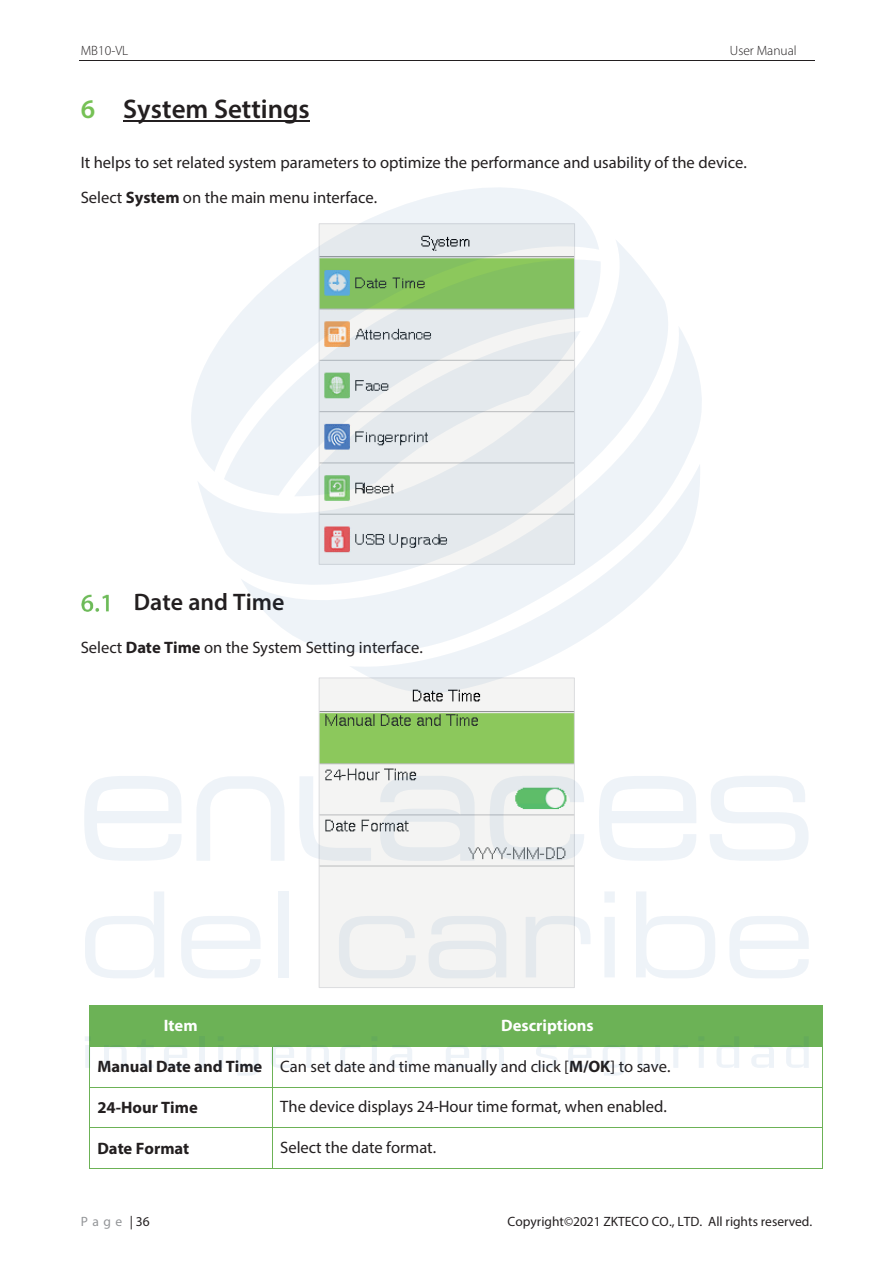
<style>
.page{position:relative;width:893px;height:1263px;background:#fff}
.page>*{position:absolute;margin:0;border:0;box-sizing:border-box;transform-origin:0 0}
.t1{font:600 27px "Myriad Pro";color:#231f20}
.t2{font:600 24px "Myriad Pro";color:#231f20}
.t3{font:16.5px/34.5px "Myriad Pro";color:#231f20}
.t4{font:700 16.5px "Myriad Pro";color:#231f20}
.t5{font:700 16.5px "Myriad Pro";color:#fff}
.t6{font:13.5px "Myriad Pro";letter-spacing:.005em;color:#231f20}
.t7{font:300 13.5px "Myriad Pro";color:#231f20}
.t8{font:13.5px "Myriad Pro";letter-spacing:.33em;color:#939598}
.s1{color:#76c155}
.s2{font-weight:700}
.s3{color:#231f20}
</style>
<div class="page">
<hr style="left:79px;top:60px;width:735px;height:1px;background:#231f20">
<hr style="left:123px;top:120px;width:187px;height:1px;background:#231f20">
<img style="left:81px;top:594px;width:27px;height:17px">
<div style="left:90px;top:1006px;width:7px;height:40px;background:#6cb256"></div>
<div style="left:264px;top:1006px;width:8px;height:40px;background:#6cb256"></div>
<div style="left:97px;top:1006px;width:167px;height:40px;background:#6cb256"></div>
<div style="left:273px;top:1006px;width:7px;height:40px;background:#6cb256"></div>
<div style="left:815px;top:1006px;width:7px;height:40px;background:#6cb256"></div>
<div style="left:280px;top:1006px;width:535px;height:40px;background:#6cb256"></div>
<hr style="left:90px;top:1005px;width:182px;height:1px;background:#6cb256">
<hr style="left:273px;top:1005px;width:550px;height:1px;background:#6cb256">
<hr style="left:89px;top:1006px;width:1px;height:40px;background:#6cb256">
<hr style="left:272px;top:1006px;width:1px;height:40px;background:#6cb256">
<hr style="left:823px;top:1006px;width:1px;height:40px;background:#6cb256">
<hr style="left:90px;top:1046px;width:182px;height:1px;background:#6cb256">
<hr style="left:273px;top:1046px;width:550px;height:1px;background:#6cb256">
<hr style="left:89px;top:1047px;width:1px;height:40px;background:#6cb256">
<hr style="left:272px;top:1047px;width:1px;height:40px;background:#6cb256">
<hr style="left:823px;top:1047px;width:1px;height:40px;background:#6cb256">
<hr style="left:90px;top:1087px;width:182px;height:1px;background:#6cb256">
<hr style="left:273px;top:1087px;width:550px;height:1px;background:#6cb256">
<hr style="left:89px;top:1087px;width:1px;height:41px;background:#6cb256">
<hr style="left:272px;top:1087px;width:1px;height:41px;background:#6cb256">
<hr style="left:823px;top:1087px;width:1px;height:41px;background:#6cb256">
<hr style="left:90px;top:1128px;width:182px;height:1px;background:#6cb256">
<hr style="left:273px;top:1128px;width:550px;height:1px;background:#6cb256">
<hr style="left:89px;top:1128px;width:1px;height:40px;background:#6cb256">
<hr style="left:90px;top:1168px;width:182px;height:1px;background:#6cb256">
<hr style="left:272px;top:1128px;width:1px;height:40px;background:#6cb256">
<hr style="left:273px;top:1168px;width:550px;height:1px;background:#6cb256">
<hr style="left:823px;top:1128px;width:1px;height:40px;background:#6cb256">
<img style="left:321px;top:680px;width:252px;height:306px">
<svg style="left:85px;top:892px;width:79px;height:86px"></svg>
<svg style="left:181px;top:916px;width:79px;height:62px"></svg>
<div style="left:278px;top:891px;width:11px;height:86px;background:#eef3f8"></div>
<svg style="left:339px;top:916px;width:77px;height:62px"></svg>
<div style="left:429px;top:916px;width:77px;height:62px;background:#eceef0"></div>
<svg style="left:526px;top:916px;width:64px;height:61px"></svg>
<svg style="left:605px;top:892px;width:10px;height:85px"></svg>
<svg style="left:636px;top:892px;width:79px;height:86px"></svg>
<svg style="left:730px;top:916px;width:79px;height:62px"></svg>
<svg style="left:84px;top:776px;width:97px;height:85px"></svg>
<svg style="left:197px;top:776px;width:87px;height:85px"></svg>
<svg style="left:299px;top:776px;width:72px;height:85px"></svg>
<svg style="left:380px;top:776px;width:95px;height:85px"></svg>
<svg style="left:490px;top:776px;width:94px;height:85px"></svg>
<svg style="left:599px;top:776px;width:97px;height:85px"></svg>
<svg style="left:710px;top:776px;width:98px;height:85px"></svg>
<svg style="left:85px;top:1036px;width:5px;height:32px"></svg>
<svg style="left:104px;top:1047px;width:23px;height:21px"></svg>
<svg style="left:137px;top:1047px;width:17px;height:21px"></svg>
<svg style="left:164px;top:1047px;width:23px;height:21px"></svg>
<svg style="left:199px;top:1047px;width:6px;height:21px"></svg>
<svg style="left:218px;top:1047px;width:5px;height:21px"></svg>
<svg style="left:236px;top:1047px;width:22px;height:29px"></svg>
<svg style="left:271px;top:1046px;width:23px;height:22px"></svg>
<svg style="left:306px;top:1047px;width:23px;height:21px"></svg>
<svg style="left:340px;top:1047px;width:20px;height:21px"></svg>
<svg style="left:372px;top:1047px;width:5px;height:21px"></svg>
<svg style="left:390px;top:1047px;width:22px;height:21px"></svg>
<svg style="left:446px;top:1047px;width:23px;height:21px"></svg>
<svg style="left:481px;top:1047px;width:23px;height:21px"></svg>
<svg style="left:536px;top:1047px;width:21px;height:21px"></svg>
<svg style="left:568px;top:1047px;width:23px;height:21px"></svg>
<svg style="left:603px;top:1047px;width:22px;height:29px"></svg>
<svg style="left:638px;top:1047px;width:22px;height:21px"></svg>
<svg style="left:673px;top:1047px;width:15px;height:21px"></svg>
<svg style="left:699px;top:1047px;width:5px;height:21px"></svg>
<svg style="left:717px;top:1047px;width:22px;height:21px"></svg>
<svg style="left:751px;top:1047px;width:23px;height:21px"></svg>
<svg style="left:786px;top:1047px;width:23px;height:21px"></svg>
<svg style="left:191px;top:187px;width:405px;height:260px"></svg>
<svg style="left:197px;top:239px;width:471px;height:327px"></svg>
<svg style="left:224px;top:253px;width:377px;height:243px"></svg>
<svg style="left:349px;top:659px;width:226px;height:36px;fill:#eef3f5"></svg>
<svg style="left:241px;top:326px;width:461px;height:333px;fill:#eef3f8"></svg>
<p class="t7" style="left:81px;top:42px;width:49px">MB10-VL</p>
<p class="t7" style="left:730px;top:42px;width:68px">User Manual</p>
<h1 class="t1" style="left:81px;top:92px;width:231px"><span class="s1">6</span> System Settings</h1>
<p class="t3" style="left:81px;top:145px;width:668px">It helps to set related system parameters to optimize the performance and usability of the device.<br>Select <span class="s2">System</span> on the main menu interface.</p>
<h2 class="t2" style="left:134px;top:587px;width:152px">Date and Time</h2>
<p class="t3" style="left:81px;top:630px;width:344px">Select <span class="s2">Date Time</span> on the System Setting interface.</p>
<p class="t5" style="left:164px;top:1015px;width:35px">Item</p>
<p class="t5" style="left:501px;top:1015px;width:94px">Descriptions</p>
<p class="t3" style="left:97px;top:1049px;width:575px"><span class="s2">Manual Date and Time</span> Can set date and time manually and click [<span class="s2">M/OK</span>] to save.</p>
<p class="t4" style="left:97px;top:1096px;width:102px">24-Hour Time</p>
<p class="t3" style="left:280px;top:1089px;width:388px">The device displays 24-Hour time format, when enabled.</p>
<p class="t4" style="left:97px;top:1137px;width:93px">Date Format</p>
<p class="t3" style="left:280px;top:1130px;width:157px">Select the date format.</p>
<p class="t8" style="left:81px;top:1213px;width:70px">Page <span class="s3">|36</span></p>
<p class="t6" style="left:508px;top:1213px;width:306px">Copyright©2021 ZKTECO CO., LTD. All rights reserved.</p>
</div>
